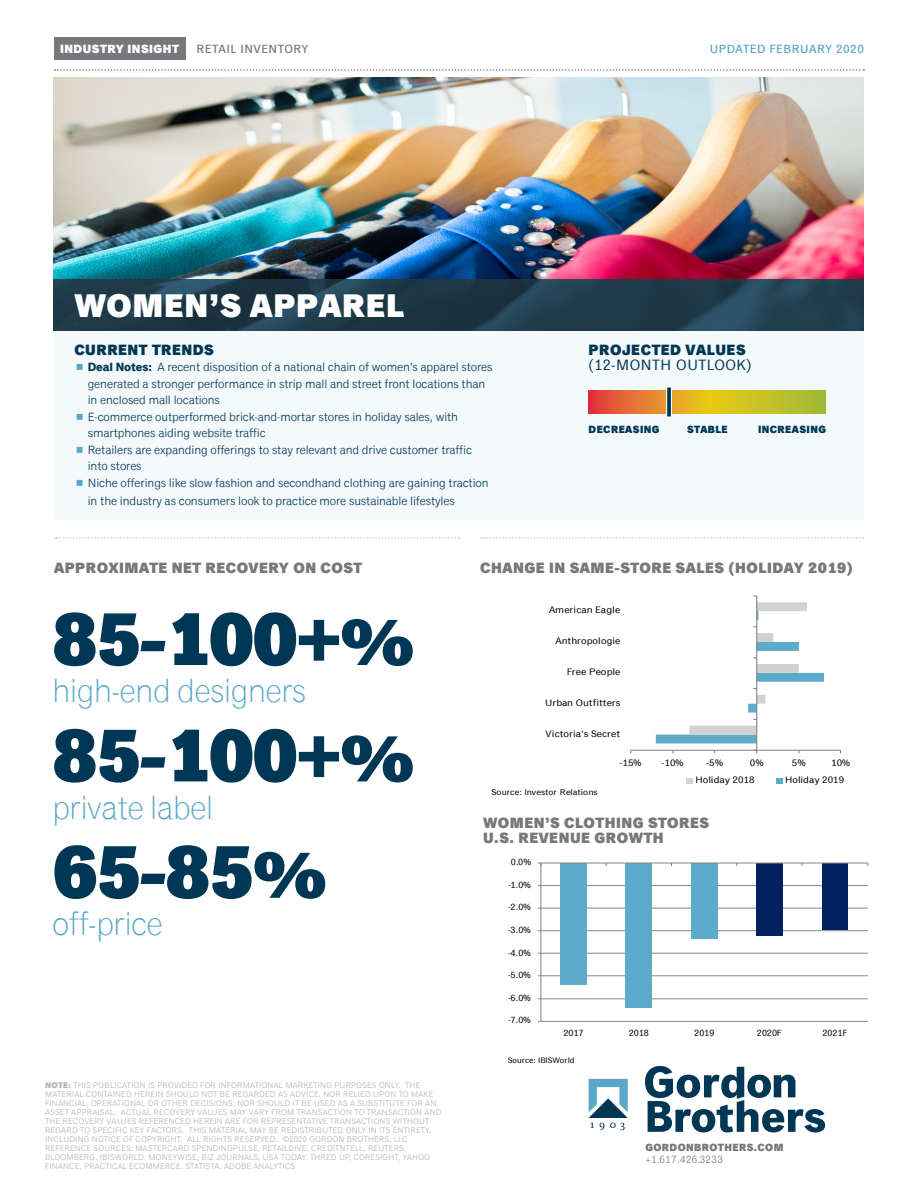
<style>
.page{position:relative;width:918px;height:1188px;background:#fff}
.page>*{position:absolute;margin:0;border:0;box-sizing:border-box;transform-origin:0 0}
.stat_-_S{font:800 75px "Classic Grotesque Pro";letter-spacing:-.025em;color:#003755}
.stat_-_descriptor{font:300 33px "Classic Grotesque Pro";letter-spacing:-.025em;color:#5aa8c7}
.head{font:800 33px "Classic Grotesque Pro";letter-spacing:.025em;color:#fff}
.b-head{font:800 15px "Classic Grotesque Pro";letter-spacing:.035em;color:#76787b}
.intro_head{font:800 15px "Classic Grotesque Pro";letter-spacing:.035em;color:#003755}
.intro_head-2{font:15px "Classic Grotesque Pro";letter-spacing:.035em;color:#003755}
.t1{font:12px/16.5px "Classic Grotesque Pro";letter-spacing:-.01em;color:#003755}
.update_info{font:500 12px "Classic Grotesque Pro";letter-spacing:.04em;color:#5aa8c7}
.industry_names{font:500 12px "Classic Grotesque Pro";letter-spacing:.04em;color:#76787b}
.t2{font:800 12px "Classic Grotesque Pro";letter-spacing:.04em;color:#fff}
.t3{font:800 10.5px "Classic Grotesque Pro";letter-spacing:.04em;color:#003755}
.t4{font:800 10.5px "Classic Grotesque Pro";letter-spacing:.04em;color:#76787b}
.t5{font:10.5px "Classic Grotesque Pro";letter-spacing:.04em;color:#76787b}
.t6{font:9.45px "Classic Grotesque Pro";letter-spacing:.01em;color:#000;scale:1.09 1}
.t7{font:9px "Classic Grotesque Pro";letter-spacing:.02em;color:#000;scale:1.05 1}
.t8{font:8.4px "Classic Grotesque Pro";letter-spacing:-.01em;color:#000;scale:1.09 1}
.bottom_note{font:8.25px/9px "Classic Grotesque Pro";letter-spacing:.02em;color:#b2b3b7}
.t9{font:7.95px "Classic Grotesque Pro";letter-spacing:-.01em;color:#000;scale:1.05 1}
.s1{font-weight:700}
.s2{font-weight:800}
</style>
<div class="page">
<img style="left:54px;top:77px;width:810px;height:203px">
<div style="left:54px;top:331px;width:810px;height:188px;background:#f4f9fb"></div>
<svg style="left:54px;top:280px;width:810px;height:51px;background:#203c4b"></svg>
<svg style="left:589px;top:391px;width:236px;height:23px;background:#d5a12a"></svg>
<svg style="left:55px;top:537px;width:404px;height:2px"></svg>
<svg style="left:481px;top:537px;width:383px;height:2px"></svg>
<div style="left:666px;top:388px;width:6px;height:28px;background:#fafafa"></div>
<svg style="left:667px;top:388px;width:4px;height:28px"></svg>
<hr style="left:631px;top:750px;width:210px;height:1px;background:#868686">
<hr style="left:756px;top:596px;width:1px;height:154px;background:#868686">
<svg style="left:656px;top:595px;width:168px;height:148px"></svg>
<svg style="left:687px;top:779px;width:6px;height:5px"></svg>
<svg style="left:776px;top:779px;width:6px;height:5px"></svg>
<hr style="left:541px;top:1021px;width:327px;height:1px;background:#868686">
<hr style="left:541px;top:998px;width:327px;height:1px;background:#868686">
<hr style="left:541px;top:975px;width:327px;height:1px;background:#868686">
<hr style="left:541px;top:953px;width:327px;height:1px;background:#868686">
<hr style="left:541px;top:930px;width:327px;height:1px;background:#868686">
<hr style="left:541px;top:908px;width:327px;height:1px;background:#868686">
<hr style="left:541px;top:885px;width:327px;height:1px;background:#868686">
<div style="left:560px;top:863px;width:27px;height:121px;background:#5cabcb"></div>
<div style="left:626px;top:863px;width:26px;height:144px;background:#5cabcb"></div>
<div style="left:691px;top:863px;width:26px;height:75px;background:#5cabcb"></div>
<div style="left:756px;top:863px;width:27px;height:72px;background:#002060"></div>
<div style="left:822px;top:863px;width:26px;height:66px;background:#002060"></div>
<hr style="left:540px;top:863px;width:1px;height:158px;background:#868686">
<hr style="left:541px;top:863px;width:327px;height:1px;background:#868686">
<svg style="left:55px;top:69px;width:809px;height:2px"></svg>
<svg style="left:645px;top:1066px;width:180px;height:67px"></svg>
<svg style="left:589px;top:1079px;width:39px;height:51px"></svg>
<div style="left:54px;top:37px;width:132px;height:23px;background:#76787b"></div>
<h3 class="t2" style="left:60px;top:41px;width:120px">INDUSTRY INSIGHT</h3>
<p class="industry_names" style="left:197px;top:41px;width:113px">RETAIL INVENTORY</p>
<p class="update_info" style="left:710px;top:41px;width:156px">UPDATED FEBRUARY 2020</p>
<p class="head" style="left:74px;top:284px;width:331px">WOMEN’S APPAREL</p>
<p class="intro_head" style="left:74px;top:340px;width:141px">CURRENT TRENDS</p>
<p class="t1" style="left:88px;top:359px;width:406px"><span class="s1">Deal Notes:</span> A recent disposition of a national chain of women’s apparel stores generated a stronger performance in strip mall and street front locations than in enclosed mall locations</p>
<p class="t1" style="left:88px;top:409px;width:372px">E-commerce outperformed brick-and-mortar stores in holiday sales, with smartphones aiding website traffic</p>
<p class="t1" style="left:88px;top:442px;width:386px">Retailers are expanding offerings to stay relevant and drive customer traffic into stores</p>
<p class="t1" style="left:88px;top:474px;width:402px;line-height:18px">Niche offerings like slow fashion and secondhand clothing are gaining traction in the industry as consumers look to practice more sustainable lifestyles</p>
<p class="intro_head" style="left:589px;top:340px;width:159px">PROJECTED VALUES</p>
<p class="intro_head-2" style="left:589px;top:356px;width:165px">(12-MONTH OUTLOOK)</p>
<p class="t3" style="left:589px;top:422px;width:72px">DECREASING</p>
<p class="t3" style="left:687px;top:422px;width:42px">STABLE</p>
<p class="t3" style="left:758px;top:422px;width:70px">INCREASING</p>
<p class="b-head" style="left:54px;top:558px;width:310px">APPROXIMATE NET RECOVERY ON COST</p>
<p class="b-head" style="left:480px;top:558px;width:374px">CHANGE IN SAME-STORE SALES (HOLIDAY 2019)</p>
<p class="stat_-_S" style="left:52px;top:590px;width:364px">85-100+%</p>
<p class="stat_-_descriptor" style="left:52px;top:671px;width:256px">high-end designers</p>
<p class="stat_-_S" style="left:52px;top:707px;width:364px">85-100+%</p>
<p class="stat_-_descriptor" style="left:52px;top:788px;width:163px">private label</p>
<p class="stat_-_S" style="left:52px;top:823px;width:277px">65-85%</p>
<p class="stat_-_descriptor" style="left:52px;top:904px;width:113px">off-price</p>
<p class="t6" style="left:549px;top:604px;width:67px">American Eagle</p>
<p class="t6" style="left:555px;top:635px;width:61px">Anthropologie</p>
<p class="t6" style="left:567px;top:666px;width:51px">Free People</p>
<p class="t6" style="left:545px;top:697px;width:71px">Urban Outfitters</p>
<p class="t6" style="left:546px;top:728px;width:70px">Victoria's Secret</p>
<p class="t6" style="left:620px;top:757px;width:22px">-15%</p>
<p class="t6" style="left:662px;top:757px;width:22px">-10%</p>
<p class="t6" style="left:706px;top:757px;width:17px">-5%</p>
<p class="t6" style="left:750px;top:757px;width:14px">0%</p>
<p class="t6" style="left:792px;top:757px;width:14px">5%</p>
<p class="t6" style="left:831px;top:757px;width:19px">10%</p>
<p class="t6" style="left:695px;top:774px;width:56px">Holiday 2018</p>
<p class="t6" style="left:785px;top:774px;width:56px">Holiday 2019</p>
<p class="t8" style="left:491px;top:787px;width:99px">Source: Investor Relations</p>
<p class="b-head" style="left:483px;top:813px;width:228px">WOMEN’S CLOTHING STORES</p>
<p class="b-head" style="left:483px;top:828px;width:182px">U.S. REVENUE GROWTH</p>
<p class="t7" style="left:511px;top:857px;width:21px">0.0%</p>
<p class="t7" style="left:508px;top:879px;width:23px">-1.0%</p>
<p class="t7" style="left:508px;top:902px;width:23px">-2.0%</p>
<p class="t7" style="left:508px;top:924px;width:23px">-3.0%</p>
<p class="t7" style="left:508px;top:947px;width:23px">-4.0%</p>
<p class="t7" style="left:508px;top:970px;width:23px">-5.0%</p>
<p class="t7" style="left:508px;top:992px;width:23px">-6.0%</p>
<p class="t7" style="left:508px;top:1015px;width:23px">-7.0%</p>
<p class="bottom_note" style="left:45px;top:1081px;width:398px"><span class="s2">NOTE:</span> THIS PUBLICATION IS PROVIDED FOR INFORMATIONAL MARKETING PURPOSES ONLY. THE MATERIAL CONTAINED HEREIN SHOULD NOT BE REGARDED AS ADVICE, NOR RELIED UPON TO MAKE FINANCIAL, OPERATIONAL OR OTHER DECISIONS; NOR SHOULD IT BE USED AS A SUBSTITUTE FOR AN ASSET APPRAISAL. ACTUAL RECOVERY VALUES MAY VARY FROM TRANSACTION TO TRANSACTION AND THE RECOVERY VALUES REFERENCED HEREIN ARE FOR REPRESENTATIVE TRANSACTIONS WITHOUT REGARD TO SPECIFIC KEY FACTORS. THIS MATERIAL MAY BE REDISTRIBUTED ONLY IN ITS ENTIRETY, INCLUDING NOTICE OF COPYRIGHT. ALL RIGHTS RESERVED. ©2020 GORDON BROTHERS, LLC</p>
<p class="bottom_note" style="left:45px;top:1144px;width:386px">REFERENCE SOURCES: MASTERCARD SPENDINGPULSE, RETAILDIVE, CREDITNTELL, REUTERS,<br>BLOOMBERG, IBISWORLD, MONEYWISE, BIZ JOURNALS, USA TODAY, THRED UP, CORESIGHT, YAHOO<br>FINANCE, PRACTICAL ECOMMERCE, STATISTA, ADOBE ANALYTICS</p>
<p class="t7" style="left:563px;top:1028px;width:21px">2017</p>
<p class="t7" style="left:629px;top:1028px;width:21px">2018</p>
<p class="t7" style="left:694px;top:1028px;width:21px">2019</p>
<p class="t7" style="left:757px;top:1028px;width:25px">2020F</p>
<p class="t7" style="left:822px;top:1028px;width:25px">2021F</p>
<p class="t9" style="left:508px;top:1056px;width:65px">Source: IBISWorld</p>
<p class="t4" style="left:645px;top:1141px;width:140px">GORDONBROTHERS.COM</p>
<p class="t5" style="left:645px;top:1153px;width:79px">+1.617.426.3233</p>
</div>
